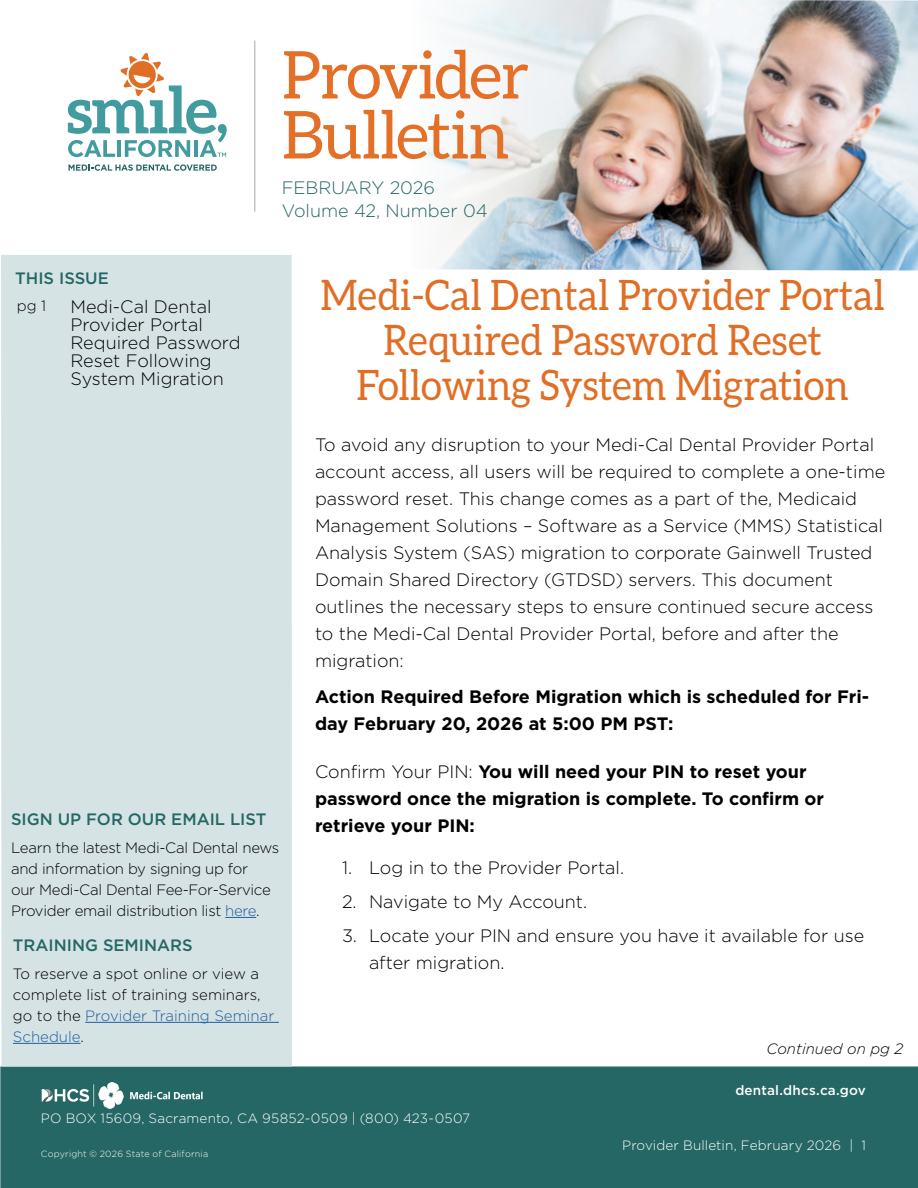
<style>
.page{position:relative;width:918px;height:1188px;background:#fff}
.page>*{position:absolute;margin:0;border:0;box-sizing:border-box;transform-origin:0 0}
.t1{font:66px/60px "Aleo";letter-spacing:-.02em;color:#e46f26}
.t2{font:42px/45px "Aleo";color:#e16e25;text-align:center;scale:.93 1}
.t3{font:300 18px/27px "Gotham";color:#000}
.t4{font:700 18px/27px "Gotham";color:#000}
.t5{font:300 18px/23.2px "Gotham";letter-spacing:-.005em;color:#246764}
.t6{font:500 16.5px "Gotham";color:#246764}
.t7{font:300 15px/21px "Gotham";letter-spacing:-.02em;color:#000}
.t8{font:300 15px/21px "Gotham";color:#000}
.t9{font:italic 300 15px "Gotham";color:#000}
.t10{font:300 13.5px "Gotham";letter-spacing:.015em;color:#fff}
.t11{font:500 13.5px "Gotham";letter-spacing:.015em;color:#fff}
.t12{font:300 9px "Gotham";letter-spacing:.02em;color:#fff}
.s1{color:#215e9e}
.s2{font-weight:300}
</style>
<div class="page">
<img style="left:416px;top:0;width:502px;height:271px">
<div style="left:0;top:1066px;width:918px;height:122px;background:#246764;border:2px solid #246764"></div>
<img style="left:41px;top:1082px;width:162px;height:27px">
<svg style="left:68px;top:164px;width:149px;height:7px"></svg>
<svg style="left:68px;top:53px;width:159px;height:104px"></svg>
<div style="left:1px;top:255px;width:291px;height:811px;background:#d6e3e4"></div>
<hr style="left:254px;top:40px;width:1px;height:172px;background:#a7a9ac">
<hr style="left:85px;top:1022px;width:194px;height:1px;background:#215e9e">
<hr style="left:13px;top:1043px;width:68px;height:1px;background:#215e9e">
<hr style="left:225px;top:917px;width:31px;height:1px;background:#215e9e">
<h1 class="t1" style="left:282px;top:44px;width:249px">Provider<br>Bulletin</h1>
<p class="t6" style="left:15px;top:267px;width:95px">THIS ISSUE</p>
<p class="t7" style="left:17px;top:294px;width:31px">pg 1</p>
<p class="t3" style="left:70px;top:297px;width:172px;line-height:18px">Medi-Cal Dental<br>Provider Portal<br>Required Password<br>Reset Following<br>System Migration</p>
<p class="t5" style="left:282px;top:175px;width:208px">FEBRUARY 2026<br>Volume 42, Number 04</p>
<h2 class="t2" style="left:321px;top:272px;width:608px">Medi-Cal Dental Provider Portal<br>Required Password Reset<br>Following System Migration</h2>
<p class="t6" style="left:11px;top:809px;width:257px">SIGN UP FOR OUR EMAIL LIST</p>
<p class="t7" style="left:11px;top:837px;width:270px">Learn the latest Medi-Cal Dental news and information by signing up for<br>our Medi-Cal Dental Fee-For-Service Provider email distribution list <span class="s1">here</span>.</p>
<p class="t6" style="left:13px;top:934px;width:181px">TRAINING SEMINARS</p>
<p class="t8" style="left:13px;top:963px;width:263px">To reserve a spot online or view a complete list of training seminars, go to the <span class="s1">Provider Training Seminar<br>Schedule</span>.</p>
<p class="t3" style="left:315px;top:430px;width:572px">To avoid any disruption to your Medi-Cal Dental Provider Portal account access, all users will be required to complete a one-time password reset. This change comes as a part of the, Medicaid Management Solutions – Software as a Service (MMS) Statistical Analysis System (SAS) migration to corporate Gainwell Trusted Domain Shared Directory (GTDSD) servers. This document outlines the necessary steps to ensure continued secure access to the Medi-Cal Dental Provider Portal, before and after the migration:</p>
<p class="t4" style="left:315px;top:683px;width:556px">Action Required Before Migration which is scheduled for Fri&shy;day February 20, 2026 at 5:00 PM PST:</p>
<p class="t4" style="left:315px;top:758px;width:511px"><span class="s2">Confirm Your PIN:</span> You will need your PIN to reset your password once the migration is complete. To confirm or retrieve your PIN:</p>
<p class="t3" style="left:342px;top:854px;width:284px">1. Log in to the Provider Portal.</p>
<p class="t3" style="left:342px;top:888px;width:247px">2. Navigate to My Account.</p>
<p class="t3" style="left:369px;top:922px;width:497px;text-indent:-27px">3. Locate your PIN and ensure you have it available for use after migration.</p>
<p class="t9" style="left:767px;top:1039px;width:138px">Continued on pg 2</p>
<p class="t11" style="left:735px;top:1082px;width:132px">dental.dhcs.ca.gov</p>
<p class="t10" style="left:41px;top:1110px;width:431px">PO BOX 15609, Sacramento, CA 95852-0509 | (800) 423-0507</p>
<p class="t12" style="left:41px;top:1148px;width:169px">Copyright © 2026 State of California</p>
<p class="t10" style="left:622px;top:1137px;width:245px">Provider Bulletin, February 2026 | 1</p>
</div>
